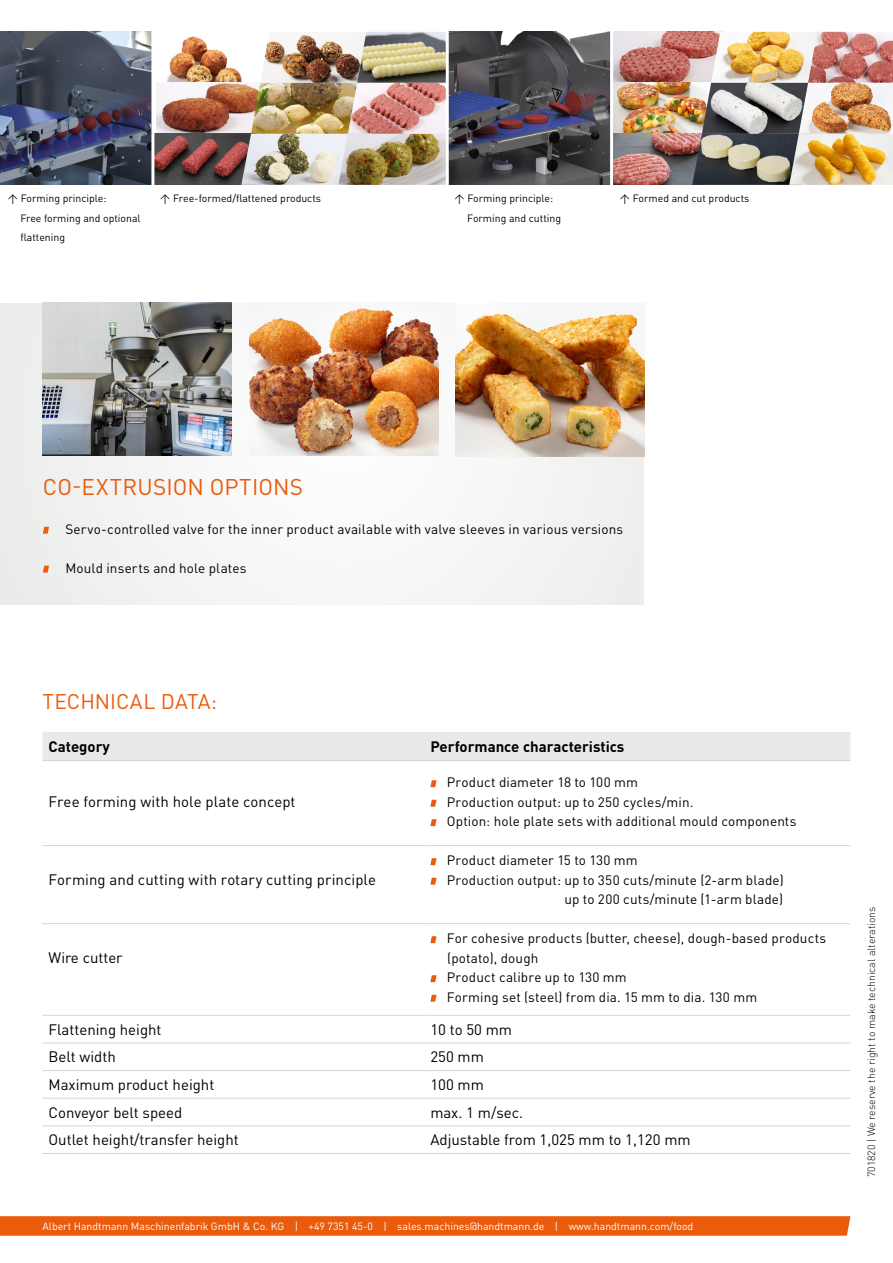
<style>
.page{position:relative;width:893px;height:1263px;background:#fff}
.page>*{position:absolute;margin:0;border:0;box-sizing:border-box;transform-origin:0 0}
.t1{font:22.5px "DIN Pro";letter-spacing:.01em;color:#ea5b0b}
.t2{font:21px "DIN Pro";color:#ea5b0b}
.t3{font:15px "DIN Pro";color:#000}
.t4{font:700 15px "DIN Pro";color:#000}
.t5{font:13.5px/19.5px "DIN Pro";letter-spacing:.01em;color:#000}
.t6{font:10.5px/19.5px "DIN Pro";color:#000}
.t7{font:10.5px "DIN Pro";color:#fff}
.t8{font:300 10.5px "DIN Pro";color:#000}
.s1{font-weight:400;color:#fff}
</style>
<div class="page">
<div style="left:0;top:303px;width:644px;height:302px;background:#f4f5f4"></div>
<svg style="left:0;top:1216px;width:850px;height:20px;background:#ea5f11"></svg>
<img style="left:0;top:32px;width:151px;height:153px">
<img style="left:449px;top:32px;width:161px;height:153px">
<img style="left:43px;top:303px;width:189px;height:153px">
<img style="left:249px;top:308px;width:189px;height:148px">
<img style="left:456px;top:314px;width:189px;height:142px">
<img style="left:156px;top:36px;width:86px;height:47px">
<img style="left:156px;top:83px;width:95px;height:51px">
<img style="left:154px;top:134px;width:87px;height:51px">
<img style="left:260px;top:32px;width:97px;height:51px">
<img style="left:251px;top:83px;width:97px;height:51px">
<img style="left:241px;top:134px;width:97px;height:51px">
<img style="left:357px;top:32px;width:89px;height:51px">
<img style="left:348px;top:83px;width:98px;height:51px">
<img style="left:338px;top:134px;width:108px;height:51px">
<img style="left:613px;top:32px;width:98px;height:51px">
<img style="left:613px;top:83px;width:89px;height:51px">
<img style="left:613px;top:134px;width:79px;height:51px">
<img style="left:711px;top:32px;width:97px;height:51px">
<img style="left:702px;top:83px;width:97px;height:51px">
<img style="left:692px;top:134px;width:97px;height:51px">
<img style="left:808px;top:32px;width:85px;height:51px">
<img style="left:799px;top:83px;width:94px;height:51px">
<img style="left:789px;top:134px;width:104px;height:51px">
<svg style="left:43px;top:527px;width:6px;height:7px"></svg>
<svg style="left:43px;top:566px;width:6px;height:7px"></svg>
<hr style="left:43px;top:845px;width:381px;height:1px;background:#d2d6d3">
<hr style="left:424px;top:845px;width:426px;height:1px;background:#d2d6d3">
<hr style="left:43px;top:923px;width:381px;height:1px;background:#d2d6d3">
<hr style="left:424px;top:923px;width:426px;height:1px;background:#d2d6d3">
<hr style="left:43px;top:1015px;width:381px;height:1px;background:#d2d6d3">
<hr style="left:424px;top:1015px;width:426px;height:1px;background:#d2d6d3">
<hr style="left:43px;top:1042px;width:381px;height:1px;background:#d2d6d3">
<hr style="left:424px;top:1042px;width:426px;height:1px;background:#d2d6d3">
<hr style="left:43px;top:1070px;width:381px;height:1px;background:#d2d6d3">
<hr style="left:424px;top:1070px;width:426px;height:1px;background:#d2d6d3">
<hr style="left:43px;top:1098px;width:381px;height:1px;background:#d2d6d3">
<hr style="left:424px;top:1098px;width:426px;height:1px;background:#d2d6d3">
<hr style="left:43px;top:1125px;width:381px;height:1px;background:#d2d6d3">
<hr style="left:424px;top:1125px;width:426px;height:1px;background:#d2d6d3">
<hr style="left:43px;top:1153px;width:381px;height:1px;background:#d2d6d3">
<hr style="left:424px;top:1153px;width:426px;height:1px;background:#d2d6d3">
<div style="left:43px;top:732px;width:807px;height:29px;background:#e8eae9"></div>
<svg style="left:430px;top:780px;width:7px;height:7px"></svg>
<svg style="left:430px;top:800px;width:7px;height:7px"></svg>
<svg style="left:430px;top:819px;width:7px;height:7px"></svg>
<svg style="left:430px;top:858px;width:7px;height:7px"></svg>
<svg style="left:430px;top:878px;width:7px;height:7px"></svg>
<svg style="left:430px;top:936px;width:7px;height:7px"></svg>
<svg style="left:430px;top:975px;width:7px;height:7px"></svg>
<svg style="left:430px;top:995px;width:7px;height:7px"></svg>
<p class="t6" style="left:7px;top:187px;width:101px">↑ Forming principle:</p>
<p class="t6" style="left:160px;top:187px;width:163px">↑ Free-formed/flattened products</p>
<p class="t6" style="left:619px;top:187px;width:131px">↑ Formed and cut products</p>
<p class="t6" style="left:21px;top:207px;width:122px">Free forming and optional flattening</p>
<p class="t6" style="left:467px;top:187px;width:95px;text-indent:-13px">↑ Forming principle:<br>Forming and cutting</p>
<h1 class="t1" style="left:43px;top:469px;width:262px">CO-EXTRUSION OPTIONS</h1>
<p class="t5" style="left:65px;top:518px;width:559px">Servo-controlled valve for the inner product available with valve sleeves in various versions</p>
<p class="t5" style="left:65px;top:557px;width:183px">Mould inserts and hole plates</p>
<h2 class="t2" style="left:43px;top:685px;width:176px">TECHNICAL DATA:</h2>
<p class="t4" style="left:49px;top:734px;width:63px">Category</p>
<p class="t4" style="left:430px;top:734px;width:195px">Performance characteristics</p>
<p class="t3" style="left:49px;top:789px;width:249px">Free forming with hole plate concept</p>
<p class="t3" style="left:49px;top:867px;width:329px">Forming and cutting with rotary cutting principle</p>
<p class="t3" style="left:49px;top:945px;width:76px">Wire cutter</p>
<p class="t5" style="left:447px;top:771px;width:351px">Product diameter 18 to 100 mm<br>Production output: up to 250 cycles/min.<br>Option: hole plate sets with additional mould components</p>
<p class="t5" style="left:447px;top:849px;width:192px">Product diameter 15 to 130 mm</p>
<p class="t5" style="left:447px;top:869px;width:338px">Production output: up to 350 cuts/minute (2-arm blade)</p>
<p class="t5" style="left:565px;top:888px;width:220px">up to 200 cuts/minute (1-arm blade)</p>
<p class="t5" style="left:447px;top:927px;width:381px">For cohesive products (butter, cheese), dough-based products (potato), dough<br>Product calibre up to 130 mm<br>Forming set (steel) from dia. 15 mm to dia. 130 mm</p>
<p class="t3" style="left:49px;top:1017px;width:115px">Flattening height</p>
<p class="t3" style="left:430px;top:1017px;width:83px">10 to 50 mm</p>
<p class="t3" style="left:49px;top:1045px;width:69px">Belt width</p>
<p class="t3" style="left:430px;top:1045px;width:55px">250 mm</p>
<p class="t3" style="left:49px;top:1073px;width:167px">Maximum product height</p>
<p class="t3" style="left:430px;top:1073px;width:55px">100 mm</p>
<p class="t3" style="left:49px;top:1100px;width:135px">Conveyor belt speed</p>
<p class="t3" style="left:430px;top:1100px;width:94px">max. 1 m/sec.</p>
<p class="t3" style="left:49px;top:1128px;width:192px">Outlet height/transfer height</p>
<p class="t3" style="left:430px;top:1128px;width:262px">Adjustable from 1,025 mm to 1,120 mm</p>
<p class="t7" style="left:43px;top:1218px;width:652px">Albert Handtmann Maschinenfabrik GmbH &amp; Co. KG | +49 7351 45-0 | sales.machines@handtmann.de | www.handtmann.com/food</p>
<p class="t8" style="left:863px;top:1177px;width:275px;rotate:-90deg">701820 | We reserve the right to make technical alterations<span class="s1">.</span></p>
</div>
